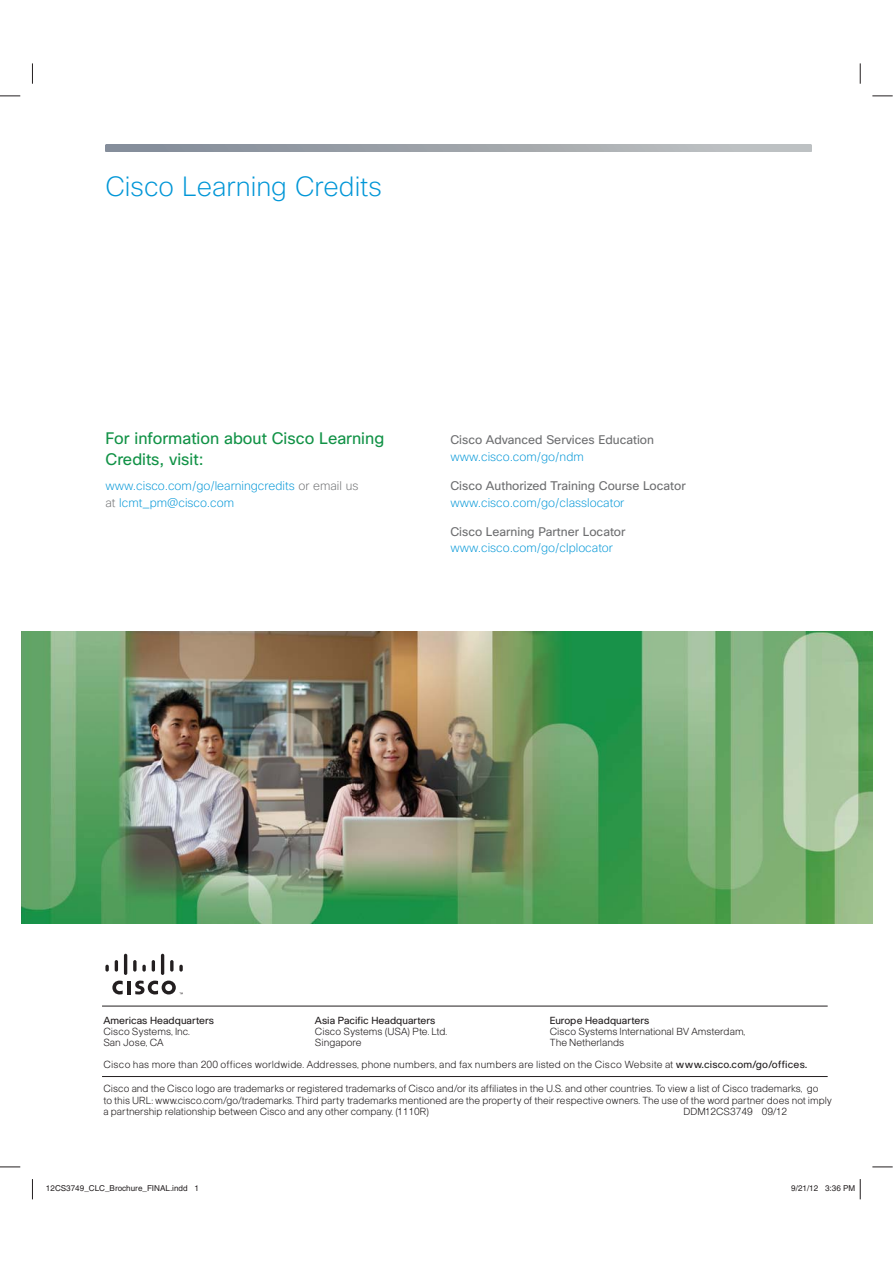
<style>
.page{position:relative;width:893px;height:1263px;background:#fff}
.page>*{position:absolute;margin:0;border:0;box-sizing:border-box;transform-origin:0 0}
.t1{font:200 27px "Cisco Sans";color:#0096d7}
.t2{font:16.2px/20.2px "Cisco Sans";color:#119246}
.t3{font:200 12.15px/16.2px "Cisco Sans";color:#0096d7}
.t4{font:12.15px "Cisco Sans";color:#6d6e70}
.t5{font:300 10.05px/11.4px "Cisco";color:#231f20}
.t6{font:10.05px "Cisco";color:#231f20}
.t7{font:8.1px "Helvetica";color:#231f20}
.s1{color:#6d6e70}
.s2{font-weight:400}
</style>
<div class="page">
<img style="left:22px;top:631px;width:850px;height:292px">
<svg style="left:105px;top:145px;width:706px;height:7px"></svg>
<hr style="left:127px;top:981px;width:4px;height:13px;background:#231f20">
<svg style="left:112px;top:981px;width:11px;height:14px"></svg>
<svg style="left:105px;top:965px;width:4px;height:7px"></svg>
<svg style="left:115px;top:960px;width:3px;height:12px"></svg>
<hr style="left:124px;top:954px;width:3px;height:21px;background:#231f20;border-radius:2px">
<svg style="left:133px;top:960px;width:4px;height:12px"></svg>
<svg style="left:142px;top:965px;width:4px;height:7px"></svg>
<svg style="left:152px;top:960px;width:3px;height:12px"></svg>
<hr style="left:161px;top:954px;width:3px;height:21px;background:#231f20;border-radius:2px">
<svg style="left:170px;top:960px;width:4px;height:12px"></svg>
<svg style="left:179px;top:965px;width:4px;height:7px"></svg>
<svg style="left:135px;top:981px;width:48px;height:14px"></svg>
<hr style="left:102px;top:1006px;width:726px;height:1px;background:#231f20">
<hr style="left:102px;top:1076px;width:726px;height:1px;background:#231f20">
<svg style="left:0;top:96px;width:20px;height:1px"></svg>
<svg style="left:872px;top:96px;width:20px;height:1px"></svg>
<svg style="left:0;top:1167px;width:20px;height:1px"></svg>
<svg style="left:872px;top:1167px;width:20px;height:1px"></svg>
<svg style="left:32px;top:63px;width:1px;height:21px"></svg>
<svg style="left:32px;top:1179px;width:1px;height:20px"></svg>
<svg style="left:860px;top:63px;width:1px;height:21px"></svg>
<svg style="left:859px;top:1179px;width:2px;height:20px"></svg>
<h1 class="t1" style="left:105px;top:169px;width:278px">Cisco Learning Credits</h1>
<h2 class="t2" style="left:105px;top:429px;width:280px">For information about Cisco Learning<br>Credits, visit:</h2>
<p class="t3" style="left:105px;top:478px;width:254px">www.cisco.com/go/learningcredits <span class="s1">or email us at</span> lcmt_pm@cisco.com</p>
<p class="t4" style="left:450px;top:432px;width:205px">Cisco Advanced Services Education</p>
<p class="t3" style="left:450px;top:448px;width:135px">www.cisco.com/go/ndm</p>
<p class="t4" style="left:450px;top:478px;width:237px">Cisco Authorized Training Course Locator</p>
<p class="t3" style="left:450px;top:494px;width:176px">www.cisco.com/go/classlocator</p>
<p class="t4" style="left:450px;top:524px;width:177px">Cisco Learning Partner Locator</p>
<p class="t3" style="left:450px;top:540px;width:164px">www.cisco.com/go/clplocator</p>
<p class="t6" style="left:315px;top:1014px;width:122px">Asia Pacific Headquarters</p>
<p class="t5" style="left:315px;top:1026px;width:134px">Cisco Systems (USA) Pte. Ltd.<br>Singapore</p>
<p class="t6" style="left:550px;top:1014px;width:101px">Europe Headquarters</p>
<p class="t5" style="left:550px;top:1026px;width:197px">Cisco Systems International BV Amsterdam,<br>The Netherlands</p>
<p class="t5" style="left:103px;top:1059px;width:705px">Cisco has more than 200 offices worldwide. Addresses, phone numbers, and fax numbers are listed on the Cisco Website at <span class="s2">www.cisco.com/go/offices.</span></p>
<p class="t5" style="left:103px;top:1083px;width:730px">Cisco and the Cisco logo are trademarks or registered trademarks of Cisco and/or its affiliates in the U.S. and other countries. To view a list of Cisco trademarks, go<br>to this URL: www.cisco.com/go/trademarks. Third party trademarks mentioned are the property of their respective owners. The use of the word partner does not imply a partnership relationship between Cisco and any other company. (1110R)</p>
<p class="t6" style="left:103px;top:1014px;width:112px">Americas Headquarters</p>
<p class="t5" style="left:103px;top:1026px;width:88px">Cisco Systems, Inc.<br>San Jose, CA</p>
<p class="t5" style="left:683px;top:1106px;width:105px">DDM12CS3749 09/12</p>
<p class="t7" style="left:46px;top:1184px;width:154px">12CS3749_CLC_Brochure_FINAL.indd 1</p>
<p class="t7" style="left:791px;top:1184px;width:66px">9/21/12 3:36 PM</p>
</div>
